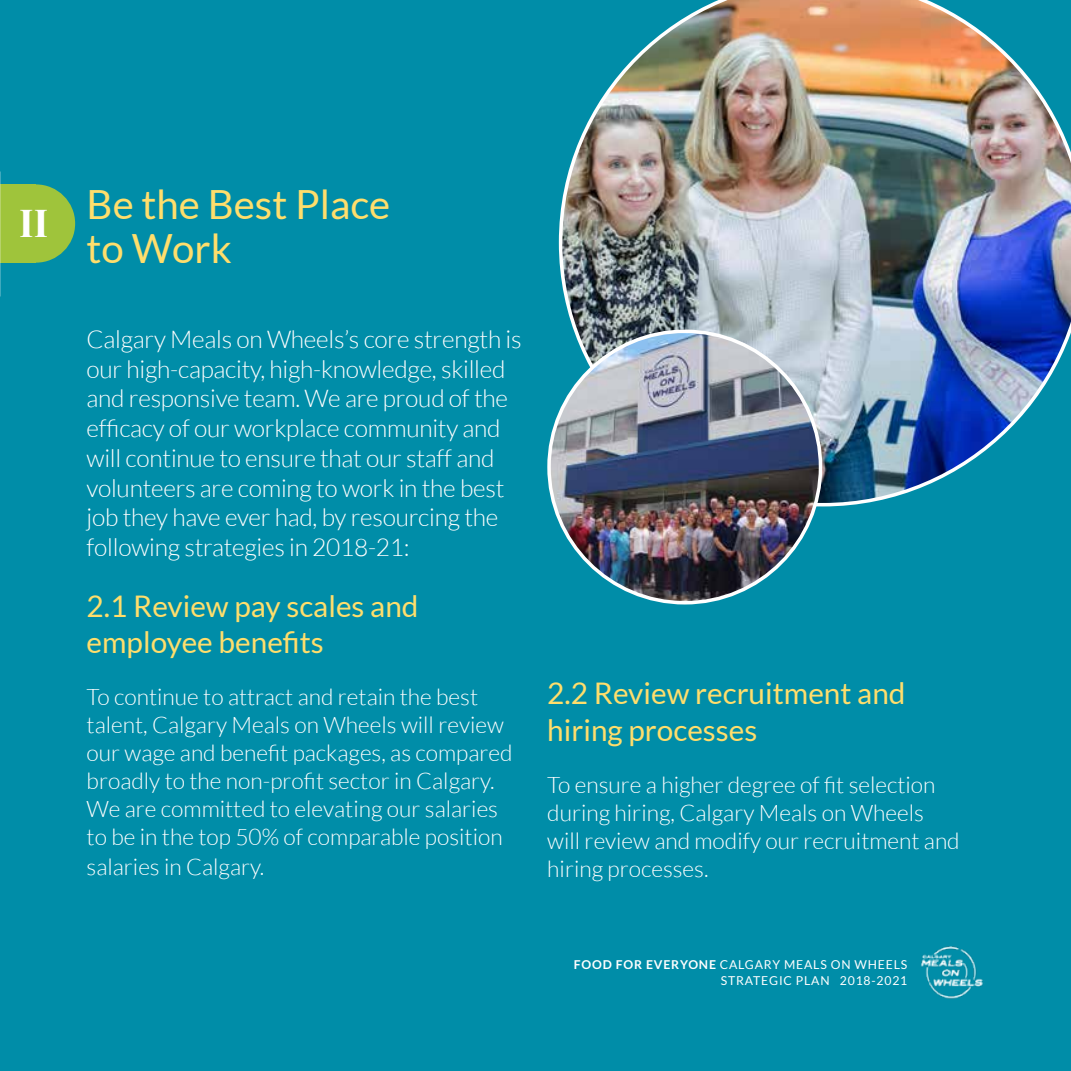
<style>
.page{position:relative;width:1071px;height:1071px;background:#008da8}
.page>*{position:absolute;margin:0;border:0;box-sizing:border-box;transform-origin:0 0}
.t1{font:40.25px/43.8px "Lato";color:#ffde6c}
.t2{font:700 38.68px "Playfair Display";color:#fff}
.t3{font:29.75px/36.8px "Lato";color:#ffde6c}
.t4{font:300 24.5px/29.8px "Lato";letter-spacing:-.01em;color:#fff}
.t5{font:300 22.75px/28.3px "Lato";color:#fff}
.t6{font:12.25px/15.8px "Lato";letter-spacing:.065em;color:#fff;text-align:right}
.s1{font-weight:700}
</style>
<div class="page">
<svg style="left:0;top:184px;width:75px;height:79px"></svg>
<img style="left:559px;top:0;width:512px;height:506px">
<img style="left:549px;top:331px;width:272px;height:272px;border-radius:136px">
<img style="left:921px;top:946px;width:62px;height:53px">
<h2 class="t2" style="left:19px;top:192px;width:31px">II</h2>
<h1 class="t1" style="left:87px;top:183px;width:305px">Be the Best Place to Work</h1>
<p class="t4" style="left:87px;top:324px;width:436px">Calgary Meals on Wheels’s core strength is our high-capacity, high-knowledge, skilled and responsive team. We are proud of the efficacy of our workplace community and will continue to ensure that our staff and volunteers are coming to work in the best job they have ever had, by resourcing the following strategies in 2018-21:</p>
<h3 class="t3" style="left:87px;top:587px;width:333px">2.1 Review pay scales and employee benefits</h3>
<p class="t5" style="left:87px;top:683px;width:427px">To continue to attract and retain the best talent, Calgary Meals on Wheels will review our wage and benefit packages, as compared broadly to the non-profit sector in Calgary.<br>We are committed to elevating our salaries to be in the top 50% of comparable position salaries in Calgary.</p>
<h3 class="t3" style="left:547px;top:675px;width:360px">2.2 Review recruitment and hiring processes</h3>
<p class="t5" style="left:547px;top:771px;width:414px">To ensure a higher degree of fit selection during hiring, Calgary Meals on Wheels will review and modify our recruitment and hiring processes.</p>
<p class="t6" style="left:574px;top:957px;width:335px"><span class="s1">FOOD FOR EVERYONE</span> CALGARY MEALS ON WHEELS<br>STRATEGIC PLAN 2018-2021</p>
</div>
